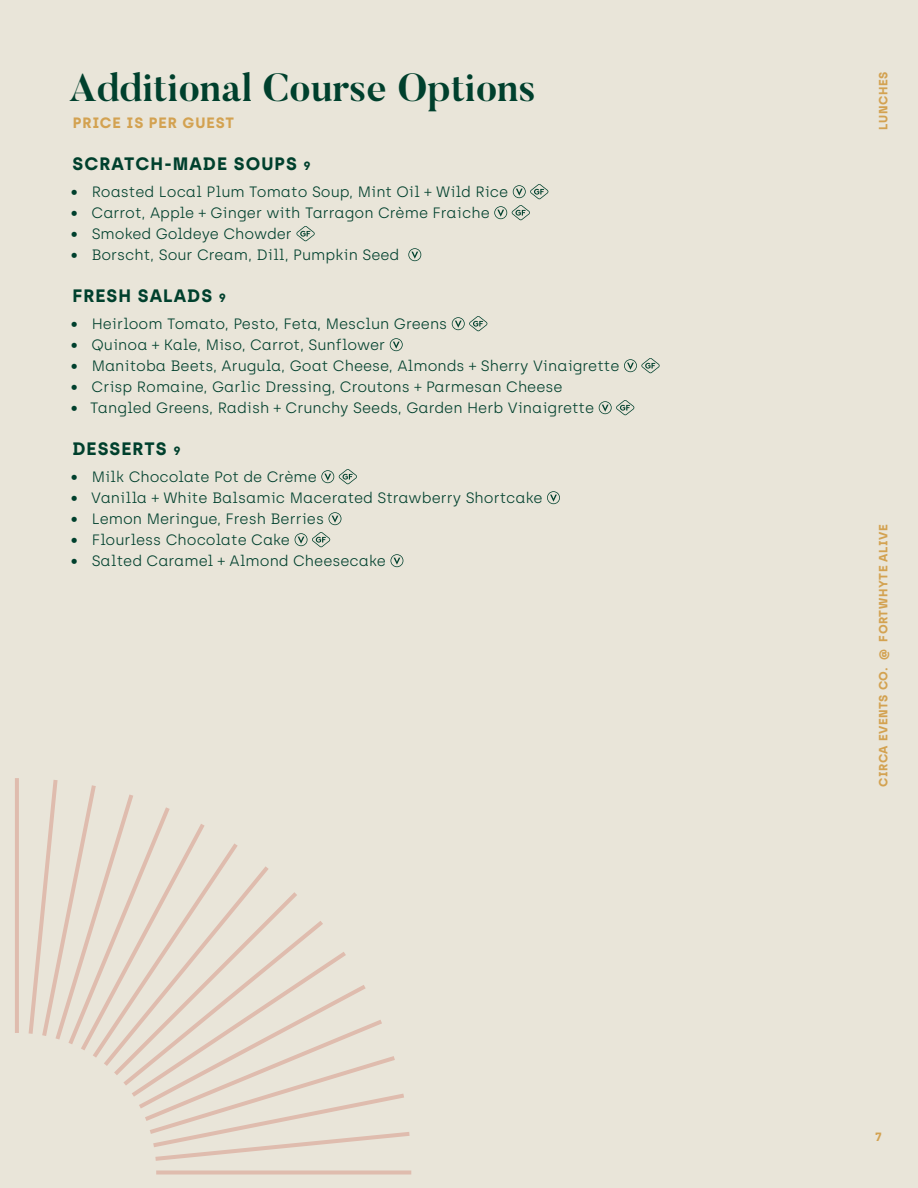
<style>
.page{position:relative;width:918px;height:1188px;background:#e9e5d9}
.page>*{position:absolute;margin:0;border:0;box-sizing:border-box;transform-origin:0 0}
.Primary_Header{font:700 39px "Butler";color:#00402d}
.Secondary_Header{font:700 18px "Archia";letter-spacing:.06em;color:#00402d}
.t1{font:300 15px "Archia";color:#00402d}
.BYLINE{font:700 15px "Archia";letter-spacing:.06em;color:#d3a251}
.Item_Name{font:700 12px "Archia";letter-spacing:.04em;color:#d3a251}
.s1{font-size:12px}
</style>
<div class="page">
<svg style="left:513px;top:184px;width:35px;height:15px"></svg>
<svg style="left:494px;top:205px;width:36px;height:15px"></svg>
<svg style="left:296px;top:226px;width:19px;height:15px"></svg>
<svg style="left:408px;top:248px;width:13px;height:13px"></svg>
<svg style="left:452px;top:316px;width:35px;height:15px"></svg>
<svg style="left:390px;top:338px;width:13px;height:13px"></svg>
<svg style="left:624px;top:358px;width:36px;height:15px"></svg>
<svg style="left:599px;top:400px;width:35px;height:15px"></svg>
<svg style="left:321px;top:469px;width:36px;height:15px"></svg>
<svg style="left:547px;top:491px;width:13px;height:13px"></svg>
<svg style="left:329px;top:512px;width:12px;height:13px"></svg>
<svg style="left:295px;top:532px;width:35px;height:15px"></svg>
<svg style="left:391px;top:554px;width:12px;height:13px"></svg>
<svg style="left:15px;top:778px;width:4px;height:255px"></svg>
<svg style="left:29px;top:780px;width:381px;height:381px"></svg>
<svg style="left:156px;top:1170px;width:255px;height:4px"></svg>
<p class="Primary_Header" style="left:69px;top:62px;width:468px">Additional Course Options</p>
<p class="BYLINE" style="left:73px;top:113px;width:163px">PRICE IS PER GUEST</p>
<p class="Secondary_Header" style="left:73px;top:152px;width:240px">SCRATCH-MADE SOUPS <span class="s1">9</span></p>
<p class="t1" style="left:71px;top:183px;width:439px">• Roasted Local Plum Tomato Soup, Mint Oil + Wild Rice</p>
<p class="t1" style="left:71px;top:204px;width:421px">• Carrot, Apple + Ginger with Tarragon Crème Fraiche</p>
<p class="t1" style="left:71px;top:225px;width:223px">• Smoked Goldeye Chowder</p>
<p class="t1" style="left:71px;top:246px;width:330px">• Borscht, Sour Cream, Dill, Pumpkin Seed</p>
<p class="Secondary_Header" style="left:73px;top:284px;width:155px">FRESH SALADS <span class="s1">9</span></p>
<p class="t1" style="left:71px;top:315px;width:378px">• Heirloom Tomato, Pesto, Feta, Mesclun Greens</p>
<p class="t1" style="left:71px;top:336px;width:316px">• Quinoa + Kale, Miso, Carrot, Sunflower</p>
<p class="t1" style="left:71px;top:357px;width:550px">• Manitoba Beets, Arugula, Goat Cheese, Almonds + Sherry Vinaigrette</p>
<p class="t1" style="left:71px;top:378px;width:493px">• Crisp Romaine, Garlic Dressing, Croutons + Parmesan Cheese</p>
<p class="t1" style="left:71px;top:399px;width:525px">• Tangled Greens, Radish + Crunchy Seeds, Garden Herb Vinaigrette</p>
<p class="Secondary_Header" style="left:72px;top:437px;width:110px">DESSERTS <span class="s1">9</span></p>
<p class="t1" style="left:71px;top:468px;width:248px">• Milk Chocolate Pot de Crème</p>
<p class="t1" style="left:71px;top:489px;width:473px">• Vanilla + White Balsamic Macerated Strawberry Shortcake</p>
<p class="t1" style="left:71px;top:510px;width:255px">• Lemon Meringue, Fresh Berries</p>
<p class="t1" style="left:71px;top:531px;width:221px">• Flourless Chocolate Cake</p>
<p class="t1" style="left:71px;top:552px;width:317px">• Salted Caramel + Almond Cheesecake</p>
<p class="Item_Name" style="left:876px;top:130px;width:59px;rotate:-90deg">LUNCHES</p>
<p class="Item_Name" style="left:876px;top:787px;width:264px;rotate:-90deg">CIRCA EVENTS CO. @ FORTWHYTE ALIVE</p>
<p class="Item_Name" style="left:875px;top:1130px;width:8px">7</p>
</div>
